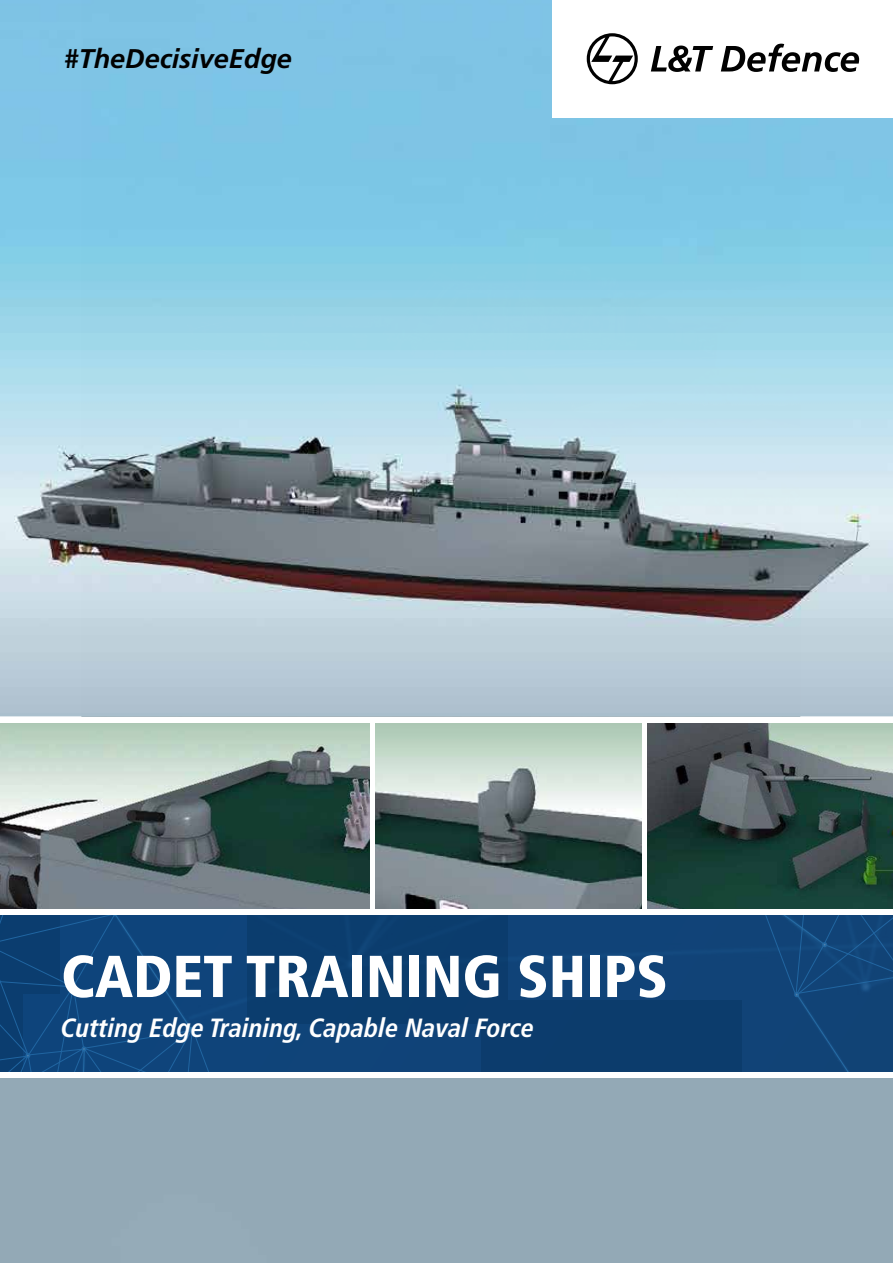
<style>
.page{position:relative;width:893px;height:1263px;background:#fff}
.page>*{position:absolute;margin:0;border:0;box-sizing:border-box;transform-origin:0 0}
.t1{font:900 condensed 59.1px "Frutiger LT Pro";color:#fff}
.t2{font:italic 700 27px "Frutiger LT Pro";color:#010101}
.t3{font:italic 700 condensed 26.4px "Frutiger LT Pro";color:#fff}
</style>
<div class="page">
<img style="left:375px;top:723px;width:267px;height:185px">
<img style="left:647px;top:723px;width:246px;height:185px">
<img style="left:0;top:723px;width:370px;height:185px">
<img style="left:0;top:0;width:893px;height:716px">
<div style="left:552px;top:0;width:341px;height:117px;background:#fff"></div>
<svg style="left:651px;top:44px;width:208px;height:28px"></svg>
<svg style="left:587px;top:33px;width:51px;height:51px"></svg>
<div style="left:0;top:915px;width:893px;height:156px;background:#0e4377"></div>
<p class="t2" style="left:64px;top:43px;width:230px">#TheDecisiveEdge</p>
<h1 class="t1" style="left:61px;top:941px;width:608px">CADET TRAINING SHIPS</h1>
<p class="t3" style="left:61px;top:1012px;width:475px">Cutting Edge Training, Capable Naval Force</p>
</div>
